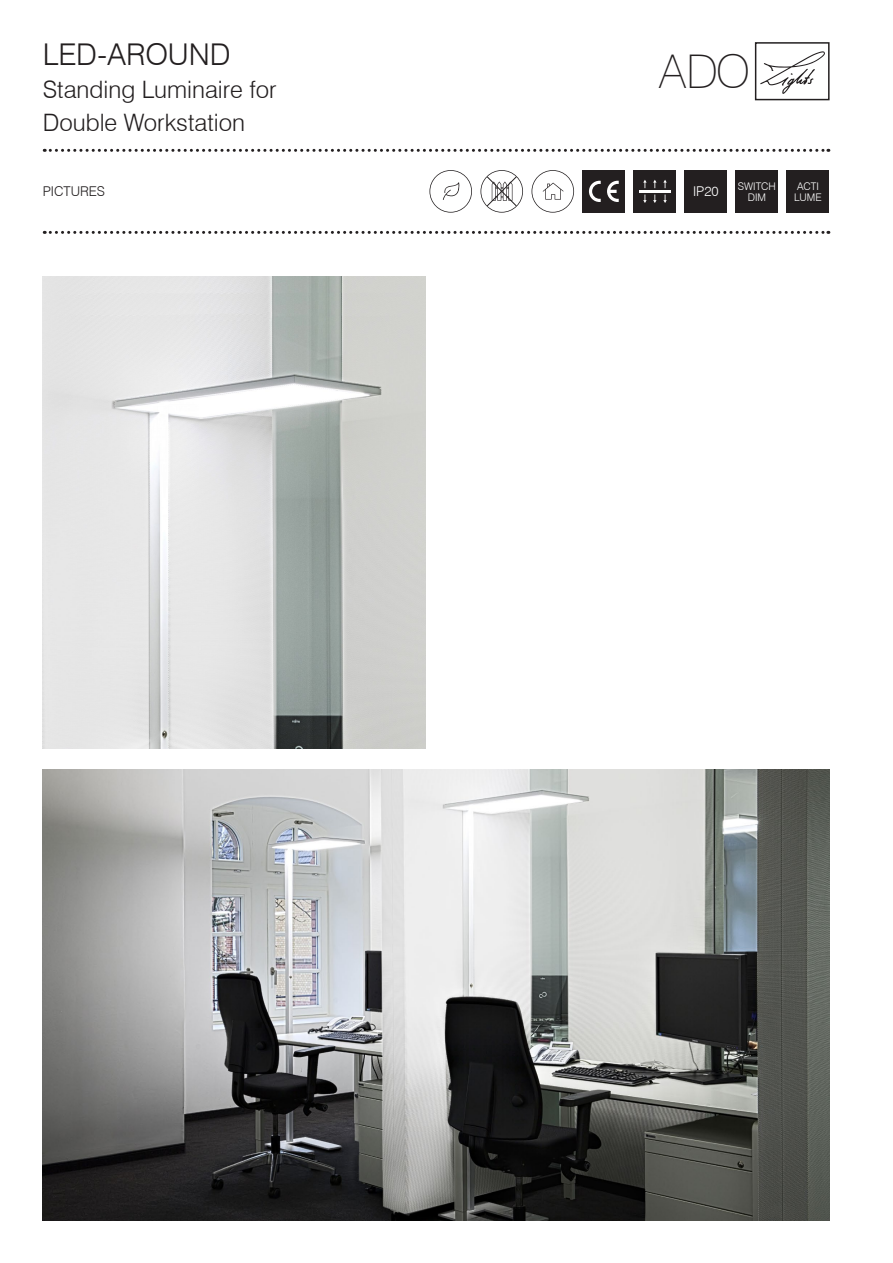
<style>
.page{position:relative;width:893px;height:1263px;background:#fff}
.page>*{position:absolute;margin:0;border:0;box-sizing:border-box;transform-origin:0 0}
.t1{font:100 46.5px "Swiss 721 BT";color:#231f20}
.t2{font:300 30px "Swiss 721 BT";letter-spacing:-.005em;color:#231f20}
.t3{font:300 24px/33px "Swiss 721 BT";color:#231f20}
.t4{font:300 13.5px "Swiss 721 BT";color:#231f20}
.t5{font:300 13.5px "Swiss 721 BT";color:#fff}
.t6{font:300 10.5px/10.5px "Swiss 721 BT";color:#fff;text-align:center}
</style>
<div class="page">
<div style="left:755px;top:42px;width:75px;height:58px;border:2px solid #231f20"></div>
<svg style="left:760px;top:51px;width:65px;height:43px"></svg>
<svg style="left:44px;top:149px;width:785px;height:3px"></svg>
<svg style="left:44px;top:231px;width:785px;height:3px"></svg>
<div style="left:685px;top:170px;width:42px;height:43px;background:#231f20"></div>
<div style="left:583px;top:170px;width:42px;height:43px;background:#231f20"></div>
<svg style="left:607px;top:181px;width:12px;height:21px"></svg>
<svg style="left:589px;top:181px;width:12px;height:21px"></svg>
<div style="left:736px;top:170px;width:42px;height:43px;background:#231f20"></div>
<div style="left:787px;top:170px;width:42px;height:43px;background:#231f20"></div>
<div style="left:634px;top:170px;width:42px;height:43px;background:#231f20"></div>
<hr style="left:639px;top:190px;width:32px;height:2px;background:#fff">
<svg style="left:643px;top:180px;width:4px;height:8px"></svg>
<svg style="left:653px;top:180px;width:4px;height:8px"></svg>
<svg style="left:663px;top:180px;width:4px;height:8px"></svg>
<svg style="left:643px;top:195px;width:4px;height:8px"></svg>
<svg style="left:653px;top:195px;width:4px;height:8px"></svg>
<svg style="left:663px;top:195px;width:4px;height:8px"></svg>
<svg style="left:531px;top:170px;width:43px;height:43px"></svg>
<svg style="left:429px;top:170px;width:43px;height:43px"></svg>
<svg style="left:480px;top:170px;width:43px;height:43px"></svg>
<img style="left:43px;top:770px;width:786px;height:450px">
<img style="left:43px;top:276px;width:382px;height:472px">
<p class="t2" style="left:43px;top:36px;width:189px">LED-AROUND</p>
<p class="t3" style="left:43px;top:73px;width:235px">Standing Luminaire for<br>Double Workstation</p>
<h1 class="t1" style="left:659px;top:43px;width:93px">ADO</h1>
<p class="t4" style="left:43px;top:183px;width:64px">PICTURES</p>
<p class="t5" style="left:693px;top:183px;width:27px">IP20</p>
<p class="t6" style="left:738px;top:181px;width:39px">SWITCH<br>DIM</p>
<p class="t6" style="left:794px;top:181px;width:29px;text-align:left">ACTI<br>LUME</p>
</div>
